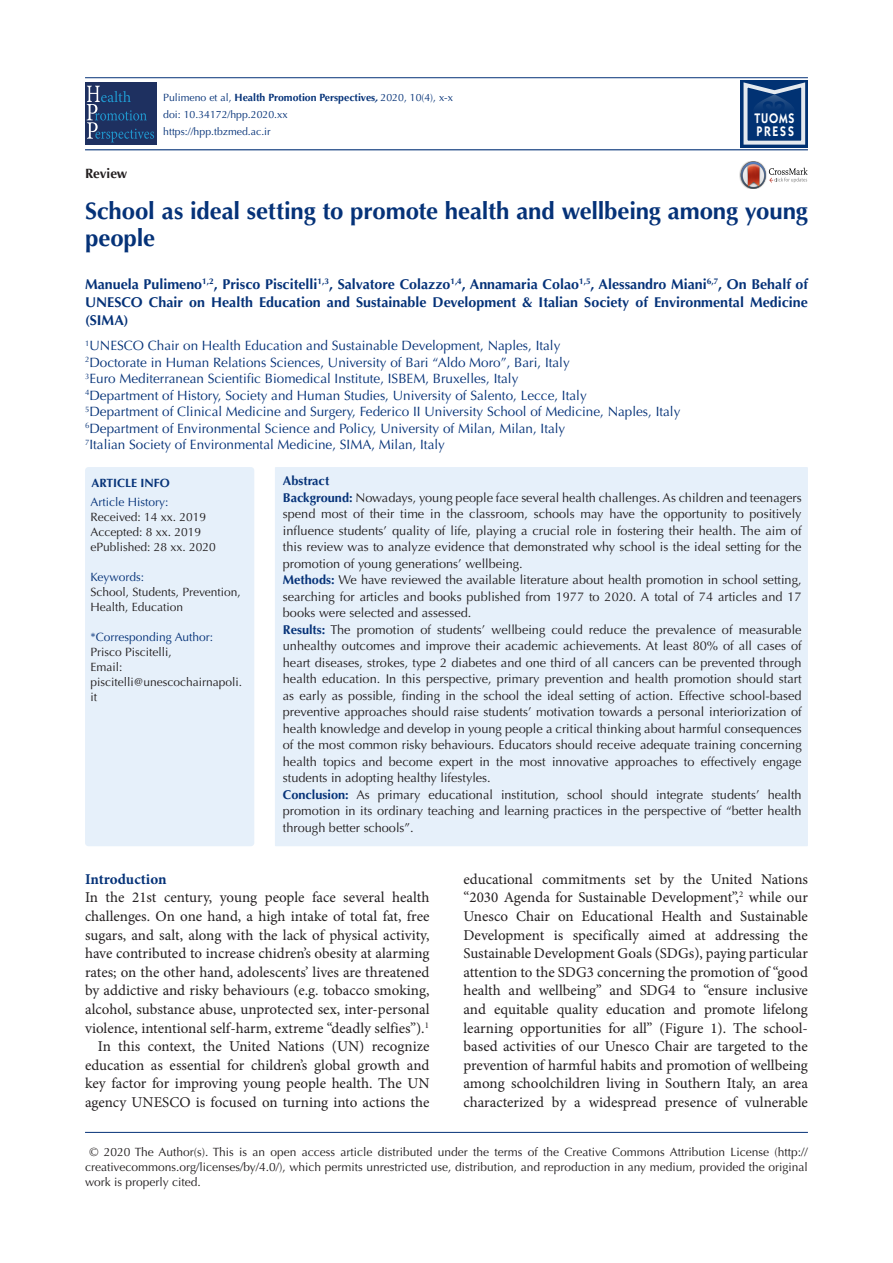
<style>
.page{position:relative;width:893px;height:1263px;background:#fff}
.page>*{position:absolute;margin:0;border:0;box-sizing:border-box;transform-origin:0 0}
.t1{font:700 24px/27px "Optima LT Std";letter-spacing:-.005em;color:#053278}
.t2{font:15px/18.6px "Minion Pro";color:#231f20;text-align:right}
.t3{font:700 15px "Minion Pro";letter-spacing:-.005em;color:#053278}
.t4{font:700 14.25px/18px "Optima LT Std";color:#053278;text-align:justify}
.t5{font:600 13.95px/12.3px "ITC Kabel Std";letter-spacing:.11em;color:#fff;scale:.85 1}
.t6{font:13.5px/16.5px "Optima LT Std";color:#053278}
.t7{font:700 13.5px "Optima LT Std";color:#231f20}
.t8{font:12.75px/16.5px "Optima LT Std";color:#231f20}
.t9{font:12px/15px "Optima LT Std";color:#231f20}
.t10{font:12px "Optima LT Std";color:#053278}
.t11{font:700 12px "Optima LT Std";color:#053278}
.t12{font:10.5px/16.8px "Optima LT Std";color:#053278}
.s1{font-weight:700}
.s2{font-weight:700;font-style:italic}
.s3{font-weight:700;color:#053278}
</style>
<div class="page">
<hr style="left:85px;top:149px;width:723px;height:1px;background:#053278">
<hr style="left:85px;top:77px;width:723px;height:1px;background:#053278">
<hr style="left:85px;top:1132px;width:723px;height:1px;background:#053278">
<img style="left:739px;top:169px;width:2px;height:13px">
<svg style="left:741px;top:161px;width:67px;height:28px"></svg>
<div style="left:275px;top:467px;width:533px;height:379px;background:#e6f0fa"></div>
<div style="left:85px;top:467px;width:169px;height:379px;background:#e6f0fa;border-radius:3px"></div>
<div style="left:85px;top:83px;width:71px;height:62px;background:#1e3060"></div>
<svg style="left:87px;top:86px;width:67px;height:56px"></svg>
<div style="left:740px;top:80px;width:68px;height:68px;background:#013273"></div>
<svg style="left:743px;top:82px;width:62px;height:63px"></svg>
<p class="t7" style="left:85px;top:165px;width:44px">Review</p>
<p class="t12" style="left:163px;top:89px;width:291px">Pulimeno et al, <span class="s1">Health Promotion Perspectives</span><span class="s2">,</span> 2020, 10(4), x-x doi: 10.34172/hpp.2020.xx<br>https://hpp.tbzmed.ac.ir</p>
<p class="t5" style="left:755px;top:112px;width:48px">TUOMS<br>PRESS</p>
<h1 class="t1" style="left:85px;top:197px;width:724px">School as ideal setting to promote health and wellbeing among young people</h1>
<p class="t4" style="left:85px;top:275px;width:724px">Manuela Pulimeno<sup>1,2</sup>, Prisco Piscitelli<sup>1,3</sup>, Salvatore Colazzo<sup>1,4</sup>, Annamaria Colao<sup>1,5</sup>, Alessandro Miani<sup>6,7</sup>, On Behalf of UNESCO Chair on Health Education and Sustainable Development &amp; Italian Society of Environmental Medicine (SIMA)</p>
<p class="t6" style="left:85px;top:337px;width:597px"><sup>1</sup>UNESCO Chair on Health Education and Sustainable Development, Naples, Italy<br><sup>2</sup>Doctorate in Human Relations Sciences, University of Bari “Aldo Moro”, Bari, Italy<br><sup>3</sup>Euro Mediterranean Scientific Biomedical Institute, ISBEM, Bruxelles, Italy<br><sup>4</sup>Department of History, Society and Human Studies, University of Salento, Lecce, Italy<br><sup>5</sup>Department of Clinical Medicine and Surgery, Federico II University School of Medicine, Naples, Italy <sup>6</sup>Department of Environmental Science and Policy, University of Milan, Milan, Italy<br><sup>7</sup>Italian Society of Environmental Medicine, SIMA, Milan, Italy</p>
<p class="t11" style="left:91px;top:476px;width:80px">ARTICLE INFO</p>
<p class="t10" style="left:91px;top:495px;width:80px">Article History:</p>
<p class="t9" style="left:91px;top:510px;width:127px">Received: 14 xx. 2019<br>Accepted: 8 xx. 2019 ePublished: 28 xx. 2020</p>
<p class="t10" style="left:91px;top:570px;width:55px">Keywords:</p>
<p class="t9" style="left:91px;top:585px;width:152px">School, Students, Prevention,<br>Health, Education</p>
<p class="t10" style="left:91px;top:630px;width:124px">*Corresponding Author:</p>
<p class="t9" style="left:91px;top:645px;width:153px">Prisco Piscitelli,<br>Email: piscitelli@unescochairnapoli. it</p>
<p class="t8" style="left:283px;top:473px;width:520px"><span class="s3">Abstract<br>Background:</span> Nowadays, young people face several health challenges. As children and teenagers spend most of their time in the classroom, schools may have the opportunity to positively influence students’ quality of life, playing a crucial role in fostering their health. The aim of this review was to analyze evidence that demonstrated why school is the ideal setting for the promotion of young generations’ wellbeing.<br><span class="s3">Methods:</span> We have reviewed the available literature about health promotion in school setting, searching for articles and books published from 1977 to 2020. A total of 74 articles and 17 books were selected and assessed.<br><span class="s3">Results:</span> The promotion of students’ wellbeing could reduce the prevalence of measurable unhealthy outcomes and improve their academic achievements. At least 80% of all cases of heart diseases, strokes, type 2 diabetes and one third of all cancers can be prevented through health education. In this perspective, primary prevention and health promotion should start as early as possible, finding in the school the ideal setting of action. Effective school-based preventive approaches should raise students’ motivation towards a personal interiorization of health knowledge and develop in young people a critical thinking about harmful consequences of the most common risky behaviours. Educators should receive adequate training concerning health topics and become expert in the most innovative approaches to effectively engage students in adopting healthy lifestyles.<br><span class="s3">Conclusion:</span> As primary educational institution, school should integrate students’ health promotion in its ordinary teaching and learning practices in the perspective of “better health through better schools”.</p>
<p class="t3" style="left:85px;top:868px;width:83px">Introduction</p>
<p class="t2" style="left:85px;top:888px;width:346px">In the 21st century, young people face several health challenges. On one hand, a high intake of total fat, free sugars, and salt, along with the lack of physical activity, have contributed to increase chidren’s obesity at alarming rates; on the other hand, adolescents’ lives are threatened by addictive and risky behaviours (e.g. tobacco smoking, alcohol, substance abuse, unprotected sex, inter-personal violence, intentional self-harm, extreme “deadly selfies”).<sup>1<br></sup>In this context, the United Nations (UN) recognize education as essential for children’s global growth and key factor for improving young people health. The UN agency UNESCO is focused on turning into actions the</p>
<p class="t2" style="left:463px;top:870px;width:346px;text-align:justify">educational commitments set by the United Nations “2030 Agenda for Sustainable Development”,<sup>2</sup> while our Unesco Chair on Educational Health and Sustainable Development is specifically aimed at addressing the Sustainable Development Goals (SDGs), paying particular attention to the SDG3 concerning the promotion of “good health and wellbeing” and SDG4 to “ensure inclusive and equitable quality education and promote lifelong learning opportunities for all” (Figure 1). The school&shy;based activities of our Unesco Chair are targeted to the prevention of harmful habits and promotion of wellbeing among schoolchildren living in Southern Italy, an area characterized by a widespread presence of vulnerable</p>
<p class="t9" style="left:85px;top:1144px;width:724px;text-align:justify;text-indent:4px">© 2020 The Author(s). This is an open access article distributed under the terms of the Creative Commons Attribution License (http:// creativecommons.org/licenses/by/4.0/), which permits unrestricted use, distribution, and reproduction in any medium, provided the original work is properly cited.</p>
</div>
